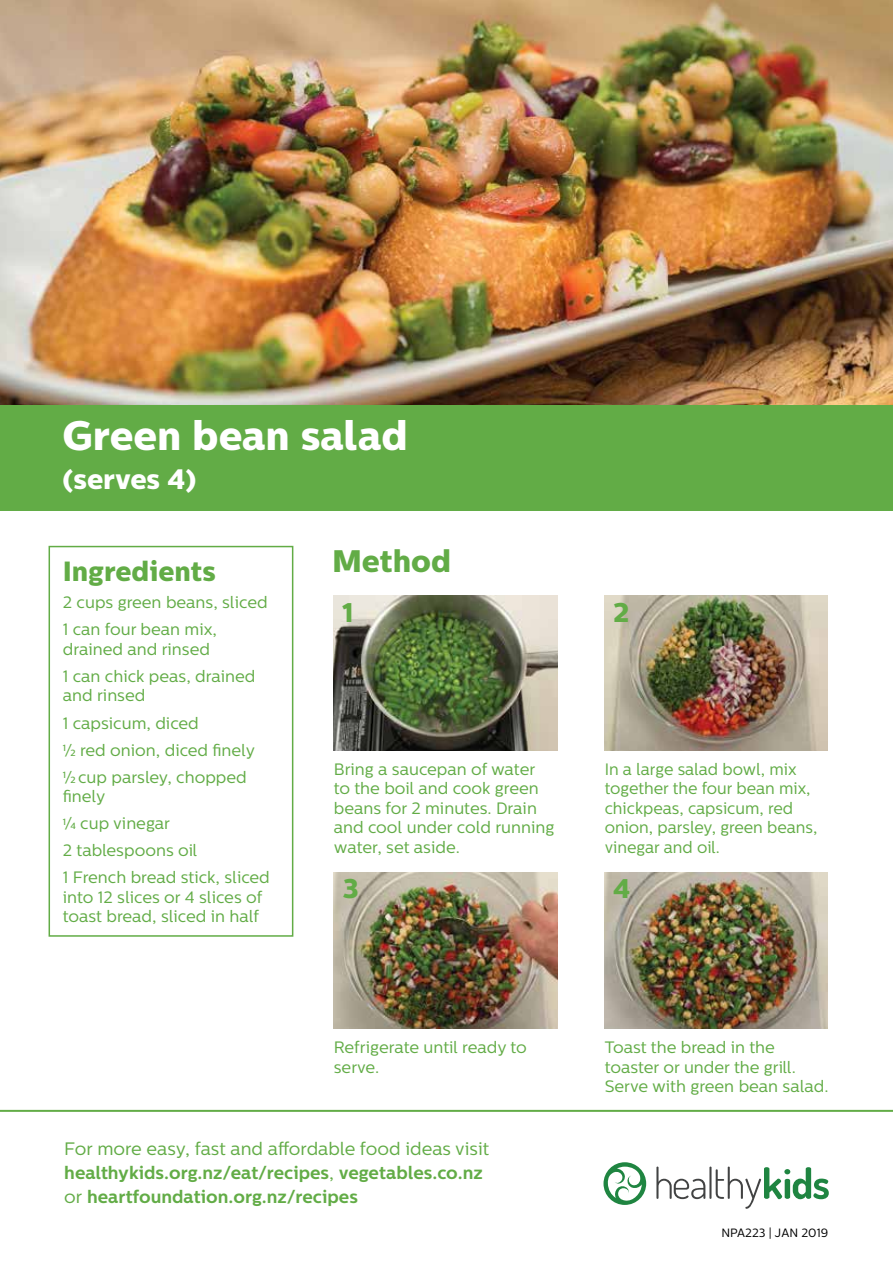
<style>
.page{position:relative;width:893px;height:1263px;background:#fff}
.page>*{position:absolute;margin:0;border:0;box-sizing:border-box;transform-origin:0 0}
.t1{font:800 40.95px "Centrale Sans";color:#fff}
.t2{font:800 31.05px "Centrale Sans";color:#62ac46}
.t3{font:800 28.05px "Centrale Sans";color:#fff}
.t4{font:800 27.75px "Centrale Sans";color:#62ac46}
.t5{font:800 27px "Centrale Sans";color:#62ac46}
.t6{font:700 18px/24px "Centrale Sans";color:#62ac46}
.t7{font:16.5px/19.5px "Centrale Sans";color:#62ac46}
.t8{font:12px "Centrale Sans";color:#000}
.s1{font-weight:500;font-size:9px}
.s2{font-weight:400}
</style>
<div class="page">
<img style="left:0;top:0;width:893px;height:405px">
<div style="left:0;top:405px;width:893px;height:106px;background:#62ac46"></div>
<div style="left:49px;top:546px;width:244px;height:391px;border:2px solid #62ac46"></div>
<hr style="left:0;top:1110px;width:893px;height:2px;background:#62ac46">
<img style="left:334px;top:872px;width:223px;height:157px">
<img style="left:605px;top:872px;width:223px;height:157px">
<img style="left:605px;top:596px;width:223px;height:154px">
<img style="left:334px;top:595px;width:223px;height:156px">
<svg style="left:656px;top:1166px;width:49px;height:33px"></svg>
<hr style="left:709px;top:1166px;width:2px;height:33px;background:#424343">
<svg style="left:716px;top:1166px;width:113px;height:43px"></svg>
<svg style="left:603px;top:1162px;width:43px;height:43px"></svg>
<h1 class="t1" style="left:62px;top:411px;width:347px">Green bean salad</h1>
<h3 class="t3" style="left:62px;top:462px;width:135px">(serves 4)</h3>
<h3 class="t4" style="left:63px;top:554px;width:154px">Ingredients</h3>
<p class="t7" style="left:63px;top:589px;width:206px;line-height:27.2px">2 cups green beans, sliced<br>1 can four bean mix,</p>
<p class="t7" style="left:63px;top:636px;width:194px;line-height:27.2px">drained and rinsed<br>1 can chick peas, drained</p>
<p class="t7" style="left:63px;top:682px;width:194px;line-height:27px">and rinsed<br>1 capsicum, diced<br><sup>1</sup>/<span class="s1">2</span> red onion, diced finely<br><sup>1</sup>/<span class="s1">2</span> cup parsley, chopped</p>
<p class="t7" style="left:63px;top:783px;width:209px;line-height:27px">finely<br><sup>1</sup>/<span class="s1">4</span> cup vinegar<br>2 tablespoons oil<br>1 French bread stick, sliced</p>
<p class="t7" style="left:63px;top:888px;width:201px">into 12 slices or 4 slices of toast bread, sliced in half</p>
<h2 class="t2" style="left:332px;top:542px;width:120px">Method</h2>
<h3 class="t5" style="left:342px;top:595px;width:13px">1</h3>
<h3 class="t5" style="left:613px;top:595px;width:18px">2</h3>
<p class="t7" style="left:334px;top:759px;width:222px">Bring a saucepan of water to the boil and cook green beans for 2 minutes. Drain and cool under cold running water, set aside.</p>
<p class="t7" style="left:605px;top:759px;width:214px">In a large salad bowl, mix together the four bean mix, chickpeas, capsicum, red onion, parsley, green beans, vinegar and oil.</p>
<h3 class="t5" style="left:343px;top:871px;width:18px">3</h3>
<h3 class="t5" style="left:613px;top:871px;width:19px">4</h3>
<p class="t7" style="left:334px;top:1038px;width:194px">Refrigerate until ready to serve.</p>
<p class="t7" style="left:605px;top:1038px;width:225px">Toast the bread in the toaster or under the grill.<br>Serve with green bean salad.</p>
<p class="t6" style="left:64px;top:1137px;width:426px"><span class="s2">For more easy, fast and affordable food ideas visit </span>healthykids.org.nz/eat/recipes<span class="s2">,</span> vegetables.co.nz <span class="s2">or</span> heartfoundation.org.nz/recipes</p>
<p class="t8" style="left:721px;top:1225px;width:108px">NPA223 | JAN 2019</p>
</div>
